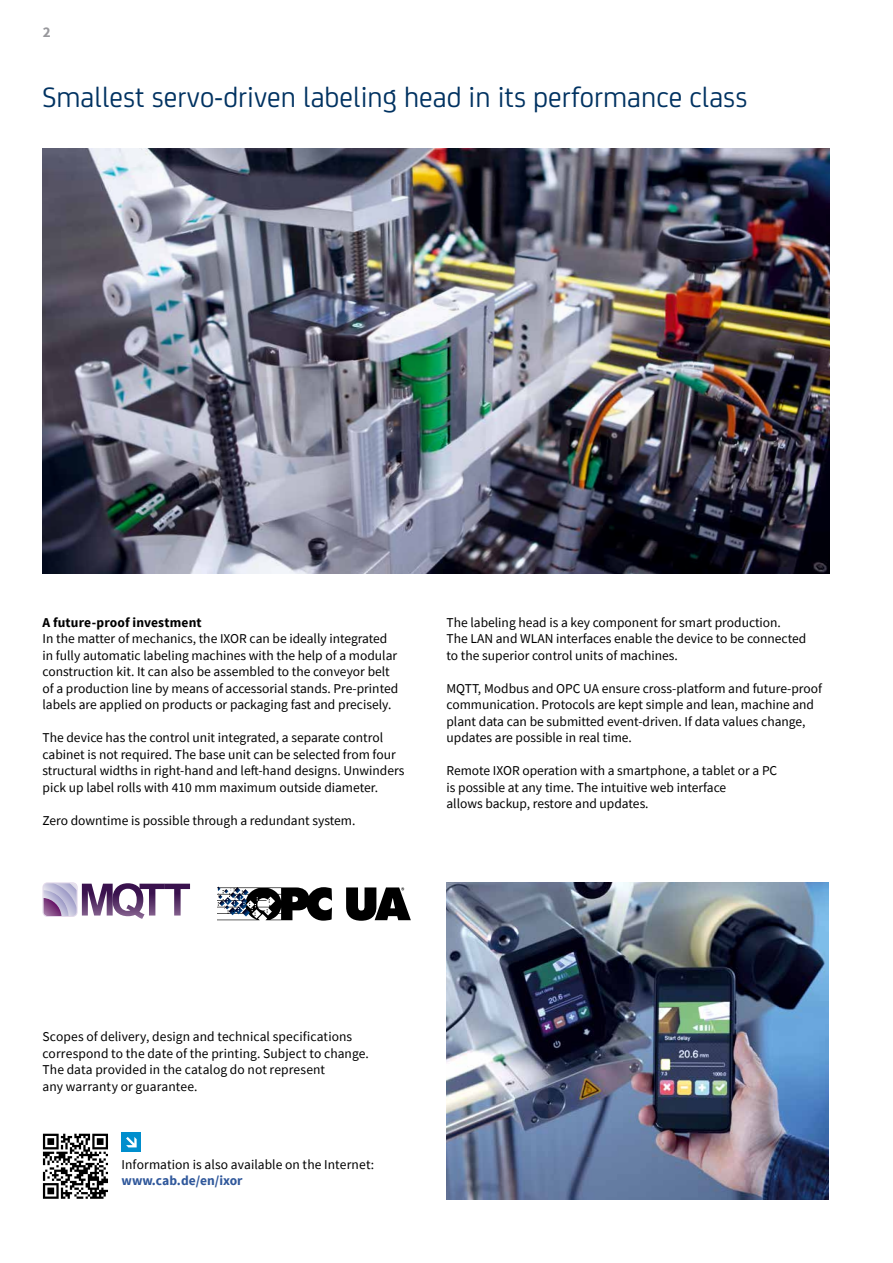
<style>
.page{position:relative;width:893px;height:1263px;background:#fff}
.page>*{position:absolute;margin:0;border:0;box-sizing:border-box;transform-origin:0 0}
.t1{font:30px "CA Sans";color:#003261}
.t2{font:700 15px "Source Sans Pro";color:#98989c}
.t3{font:13.5px/16.5px "Source Sans Pro";color:#000}
.t4{font:700 13.5px "Source Sans Pro";letter-spacing:.01em;color:#000}
.t5{font:700 13.5px "Source Sans Pro";color:#30589b}
</style>
<div class="page">
<img style="left:43px;top:148px;width:786px;height:426px">
<img style="left:446px;top:882px;width:383px;height:317px">
<svg style="left:43px;top:882px;width:147px;height:37px"></svg>
<svg style="left:218px;top:887px;width:114px;height:34px"></svg>
<svg style="left:346px;top:887px;width:65px;height:34px"></svg>
<svg style="left:43px;top:1134px;width:65px;height:65px"></svg>
<div style="left:122px;top:1132px;width:19px;height:19px;background:#008ecd"></div>
<svg style="left:126px;top:1137px;width:11px;height:10px"></svg>
<p class="t2" style="left:43px;top:22px;width:9px">2</p>
<h1 class="t1" style="left:43px;top:76px;width:706px">Smallest servo-driven labeling head in its performance class</h1>
<p class="t4" style="left:43px;top:613px;width:161px">A future-proof investment</p>
<p class="t3" style="left:43px;top:630px;width:357px">In the matter of mechanics, the IXOR can be ideally integrated in fully automatic labeling machines with the help of a modular construction kit. It can also be assembled to the conveyor belt of a production line by means of accessorial stands. Pre-printed labels are applied on products or packaging fast and precisely.</p>
<p class="t3" style="left:43px;top:729px;width:363px">The device has the control unit integrated, a separate control cabinet is not required. The base unit can be selected from four structural widths in right-hand and left-hand designs. Unwinders pick up label rolls with 410 mm maximum outside diameter.</p>
<p class="t3" style="left:43px;top:812px;width:314px">Zero downtime is possible through a redundant system.</p>
<p class="t3" style="left:446px;top:614px;width:361px">The labeling head is a key component for smart production.<br>The LAN and WLAN interfaces enable the device to be connected to the superior control units of machines.</p>
<p class="t3" style="left:446px;top:680px;width:377px">MQTT, Modbus and OPC UA ensure cross-platform and future-proof communication. Protocols are kept simple and lean, machine and plant data can be submitted event-driven. If data values change, updates are possible in real time.</p>
<p class="t3" style="left:446px;top:762px;width:332px">Remote IXOR operation with a smartphone, a tablet or a PC is possible at any time. The intuitive web interface<br>allows backup, restore and updates.</p>
<p class="t3" style="left:43px;top:1028px;width:328px">Scopes of delivery, design and technical specifications correspond to the date of the printing. Subject to change.<br>The data provided in the catalog do not represent<br>any warranty or guarantee.</p>
<p class="t3" style="left:122px;top:1156px;width:254px">Information is also available on the Internet:</p>
<p class="t5" style="left:122px;top:1172px;width:123px">www.cab.de/en/ixor</p>
</div>
